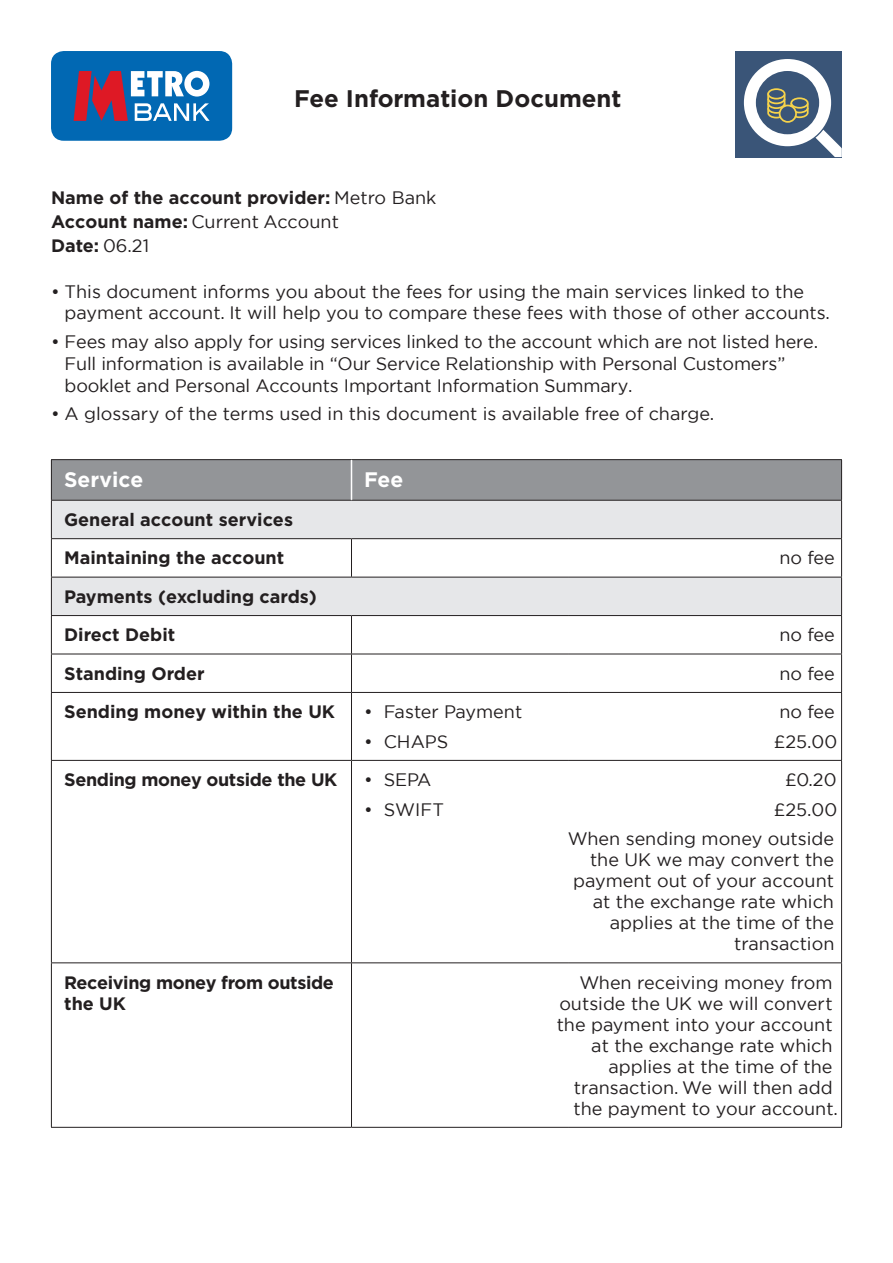
<style>
.page{position:relative;width:893px;height:1263px;background:#fff}
.page>*{position:absolute;margin:0;border:0;box-sizing:border-box;transform-origin:0 0}
.t1{font:700 24px "Gotham";color:#231f20}
.t2{font:700 21px "Gotham";color:#fff}
.t3{font:18px/21px "Gotham";color:#231f20;text-align:right}
.t4{font:700 18px/38.4px "Gotham";color:#231f20}
.t5{font:700 18px/21px "Gotham";letter-spacing:-.02em;color:#231f20}
.s1{font-weight:400}
</style>
<div class="page">
<div style="left:52px;top:460px;width:789px;height:40px;background:#939598"></div>
<svg style="left:52px;top:501px;width:789px;height:114px;fill:#e6e7e9"></svg>
<hr style="left:51px;top:459px;width:300px;height:1px;background:#231f20">
<hr style="left:51px;top:460px;width:1px;height:40px;background:#231f20">
<hr style="left:351px;top:459px;width:218px;height:1px;background:#231f20">
<hr style="left:569px;top:459px;width:273px;height:1px;background:#231f20">
<hr style="left:841px;top:460px;width:1px;height:40px;background:#231f20">
<hr style="left:51px;top:500px;width:300px;height:1px;background:#231f20">
<hr style="left:51px;top:501px;width:1px;height:37px;background:#231f20">
<hr style="left:351px;top:500px;width:218px;height:1px;background:#231f20">
<hr style="left:569px;top:500px;width:273px;height:1px;background:#231f20">
<hr style="left:841px;top:501px;width:1px;height:37px;background:#231f20">
<hr style="left:51px;top:538px;width:300px;height:1px;background:#231f20">
<hr style="left:51px;top:539px;width:1px;height:38px;background:#231f20">
<hr style="left:351px;top:538px;width:218px;height:1px;background:#231f20">
<hr style="left:351px;top:539px;width:1px;height:38px;background:#231f20">
<hr style="left:569px;top:538px;width:273px;height:1px;background:#231f20">
<hr style="left:841px;top:539px;width:1px;height:38px;background:#231f20">
<hr style="left:51px;top:577px;width:300px;height:1px;background:#231f20">
<hr style="left:51px;top:577px;width:1px;height:38px;background:#231f20">
<hr style="left:351px;top:577px;width:218px;height:1px;background:#231f20">
<hr style="left:569px;top:577px;width:273px;height:1px;background:#231f20">
<hr style="left:841px;top:577px;width:1px;height:38px;background:#231f20">
<hr style="left:51px;top:615px;width:300px;height:1px;background:#231f20">
<hr style="left:51px;top:616px;width:1px;height:38px;background:#231f20">
<hr style="left:51px;top:654px;width:300px;height:1px;background:#231f20">
<hr style="left:51px;top:654px;width:1px;height:38px;background:#231f20">
<hr style="left:351px;top:654px;width:1px;height:38px;background:#231f20">
<hr style="left:841px;top:654px;width:1px;height:38px;background:#231f20">
<hr style="left:51px;top:692px;width:300px;height:1px;background:#231f20">
<hr style="left:51px;top:693px;width:1px;height:67px;background:#231f20">
<hr style="left:351px;top:692px;width:218px;height:1px;background:#231f20">
<hr style="left:351px;top:693px;width:1px;height:67px;background:#231f20">
<hr style="left:569px;top:692px;width:273px;height:1px;background:#231f20">
<hr style="left:841px;top:693px;width:1px;height:67px;background:#231f20">
<hr style="left:51px;top:760px;width:300px;height:1px;background:#231f20">
<hr style="left:51px;top:761px;width:1px;height:201px;background:#231f20">
<hr style="left:351px;top:760px;width:218px;height:1px;background:#231f20">
<hr style="left:351px;top:761px;width:1px;height:201px;background:#231f20">
<hr style="left:569px;top:760px;width:273px;height:1px;background:#231f20">
<hr style="left:841px;top:761px;width:1px;height:201px;background:#231f20">
<hr style="left:51px;top:962px;width:300px;height:1px;background:#231f20">
<hr style="left:51px;top:963px;width:1px;height:164px;background:#231f20">
<hr style="left:51px;top:1127px;width:300px;height:1px;background:#231f20">
<hr style="left:351px;top:615px;width:218px;height:1px;background:#231f20">
<hr style="left:351px;top:616px;width:1px;height:38px;background:#231f20">
<hr style="left:569px;top:615px;width:273px;height:1px;background:#231f20">
<hr style="left:841px;top:616px;width:1px;height:38px;background:#231f20">
<hr style="left:351px;top:654px;width:218px;height:1px;background:#231f20">
<hr style="left:569px;top:654px;width:273px;height:1px;background:#231f20">
<hr style="left:351px;top:962px;width:218px;height:1px;background:#231f20">
<hr style="left:351px;top:963px;width:1px;height:164px;background:#231f20">
<hr style="left:569px;top:962px;width:273px;height:1px;background:#231f20">
<hr style="left:841px;top:963px;width:1px;height:164px;background:#231f20">
<hr style="left:351px;top:1127px;width:218px;height:1px;background:#231f20">
<hr style="left:569px;top:1127px;width:273px;height:1px;background:#231f20">
<hr style="left:351px;top:460px;width:1px;height:40px;background:#fff">
<div style="left:51px;top:51px;width:181px;height:90px;background:#0168b3;border-radius:13px"></div>
<svg style="left:74px;top:71px;width:136px;height:50px"></svg>
<svg style="left:736px;top:51px;width:106px;height:106px"></svg>
<h1 class="t1" style="left:294px;top:85px;width:329px">Fee Information Document</h1>
<p class="t4" style="left:51px;top:185px;width:387px;line-height:24px">Name of the account provider: <span class="s1">Metro Bank<br></span>Account name: <span class="s1">Current Account<br></span>Date: <span class="s1">06.21</span></p>
<p class="t3" style="left:65px;top:281px;width:767px;text-align:left;text-indent:-14px">• This document informs you about the fees for using the main services linked to the payment account. It will help you to compare these fees with those of other accounts.</p>
<p class="t3" style="left:65px;top:331px;width:755px;line-height:21.6px;text-align:left;text-indent:-14px">• Fees may also apply for using services linked to the account which are not listed here.<br>Full information is available in “Our Service Relationship with Personal Customers” booklet and Personal Accounts Important Information Summary.</p>
<p class="t3" style="left:51px;top:403px;width:665px">• A glossary of the terms used in this document is available free of charge.</p>
<p class="t2" style="left:64px;top:468px;width:81px">Service</p>
<p class="t2" style="left:364px;top:468px;width:41px">Fee</p>
<p class="t4" style="left:64px;top:500px;width:230px">General account services<br>Maintaining the account</p>
<p class="t4" style="left:64px;top:577px;width:254px">Payments (excluding cards)<br>Direct Debit</p>
<p class="t3" style="left:779px;top:547px;width:57px">no fee</p>
<p class="t3" style="left:779px;top:624px;width:57px">no fee</p>
<p class="t4" style="left:64px;top:654px;width:142px">Standing Order</p>
<p class="t3" style="left:779px;top:662px;width:57px">no fee</p>
<p class="t4" style="left:64px;top:692px;width:272px">Sending money within the UK</p>
<p class="t3" style="left:364px;top:701px;width:159px">• Faster Payment</p>
<p class="t3" style="left:364px;top:730px;width:86px">• CHAPS</p>
<p class="t3" style="left:774px;top:697px;width:65px;line-height:29.5px;text-align:center">no fee £25.00</p>
<p class="t5" style="left:64px;top:769px;width:275px">Sending money outside the UK</p>
<p class="t3" style="left:364px;top:769px;width:69px">• SEPA</p>
<p class="t3" style="left:364px;top:798px;width:81px">• SWIFT</p>
<p class="t3" style="left:568px;top:765px;width:271px;line-height:29.5px">£0.20<br>£25.00<br>When sending money outside</p>
<p class="t3" style="left:573px;top:849px;width:263px">the UK we may convert the payment out of your account at the exchange rate which applies at the time of the transaction</p>
<p class="t5" style="left:64px;top:971px;width:271px">Receiving money from outside the UK</p>
<p class="t3" style="left:557px;top:971px;width:283px">When receiving money from outside the UK we will convert the payment into your account at the exchange rate which applies at the time of the transaction. We will then add the payment to your account.</p>
</div>
